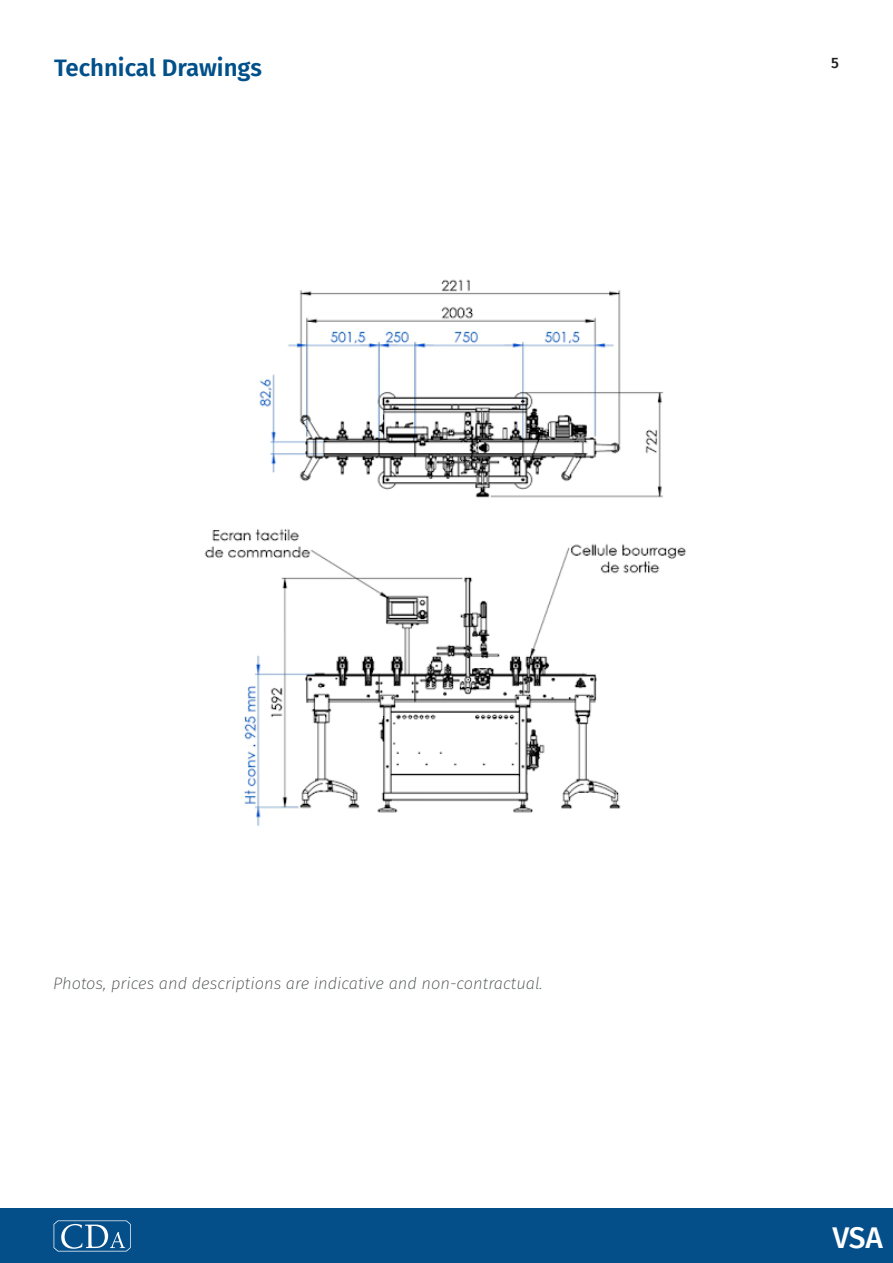
<style>
.page{position:relative;width:893px;height:1263px;background:#fff}
.page>*{position:absolute;margin:0;border:0;box-sizing:border-box;transform-origin:0 0}
.t1{font:500 30px "Fira Sans";color:#fff}
.t2{font:600 24px "Fira Sans";color:#01508a}
.zone_de_texte{font:italic 200 16.5px "Fira Sans";color:#4f5252}
.t3{font:500 15px "Fira Sans";color:#231f20}
</style>
<div class="page">
<div style="left:0;top:1208px;width:893px;height:54px;background:#044f8a"></div>
<svg style="left:54px;top:1220px;width:77px;height:31px"></svg>
<img style="left:204px;top:279px;width:482px;height:547px">
<p class="t2" style="left:54px;top:48px;width:209px">Technical Drawings</p>
<p class="t3" style="left:831px;top:51px;width:9px">5</p>
<p class="zone_de_texte" style="left:53px;top:972px;width:491px">Photos, prices and descriptions are indicative and non-contractual.</p>
<h1 class="t1" style="left:832px;top:1213px;width:52px">VSA</h1>
</div>
